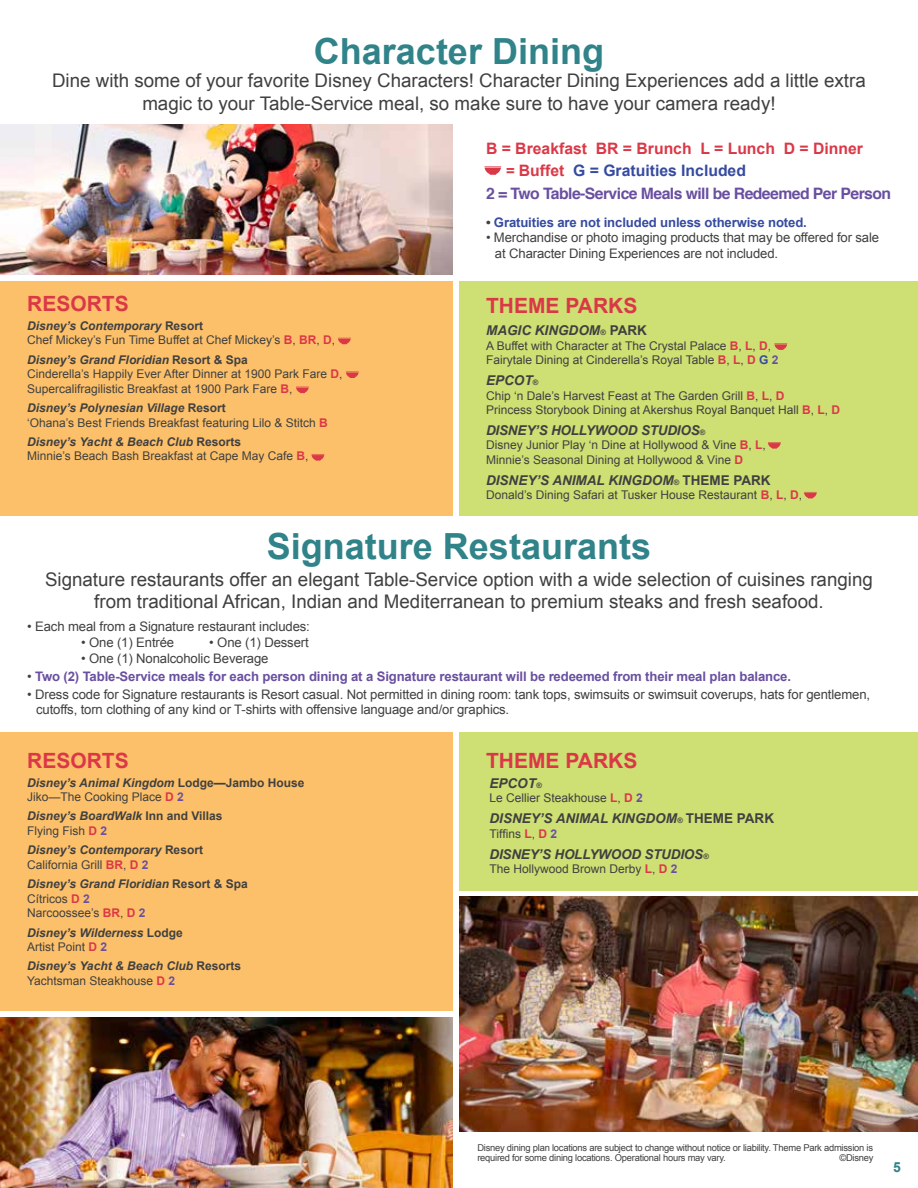
<style>
.page{position:relative;width:918px;height:1188px;background:#fff}
.page>*{position:absolute;margin:0;border:0;box-sizing:border-box;transform-origin:0 0}
.t1{font:700 36px "Arial";color:#2f8389}
.t2{font:700 21px "Arial";color:#db3847}
.t3{font:18.75px/22.5px "Arial";color:#404040;text-align:center}
.t4{font:700 15.75px/22.5px "Arial";color:#db3847}
.t5{font:700 15.75px "Helvetica";letter-spacing:-.035em;color:#694fa0}
.t6{font:700 13.95px "Arial";color:#2f8389}
.t7{font:italic 700 13.5px "Arial";color:#404040}
.t8{font:13.2px/15px "Arial";letter-spacing:-.01em;color:#404040}
.t9{font:700 13.2px "Arial";letter-spacing:-.01em;color:#694fa0}
.t10{font:700 13.2px "Arial";letter-spacing:-.01em;color:#364ba0}
.t11{font:12px/14.4px "Arial";color:#404040}
.t12{font:italic 700 12px/14.4px "Arial";color:#404040}
.t13{font:9.3px/10.5px "Arial";letter-spacing:-.025em;color:#404040}
.s1{font-size:15px}
.s2{color:#364ba0}
.s3{color:#404040}
.s4{font-weight:700;font-style:italic}
.s5{font-weight:700}
.s6{font-weight:700;color:#db3847}
.s7{font-size:7.5px}
.s8{font-style:normal}
.s9{font-weight:700;color:#364ba0}
.s10{font-weight:700;color:#694fa0}
.s11{font-weight:400;color:#404040}
.s12{font-weight:400;font-style:normal}
.s13{font-style:normal;color:#db3847}
.s14{font-style:normal;color:#694fa0}
</style>
<div class="page">
<img style="left:0;top:124px;width:453px;height:151px">
<div style="left:0;top:281px;width:453px;height:235px;background:#fdc06a"></div>
<div style="left:459px;top:281px;width:459px;height:235px;background:#cedf74"></div>
<svg style="left:485px;top:166px;width:16px;height:9px"></svg>
<svg style="left:338px;top:338px;width:13px;height:6px"></svg>
<svg style="left:346px;top:372px;width:13px;height:6px"></svg>
<svg style="left:311px;top:454px;width:13px;height:7px"></svg>
<svg style="left:296px;top:387px;width:13px;height:6px"></svg>
<svg style="left:774px;top:343px;width:13px;height:7px"></svg>
<svg style="left:804px;top:492px;width:13px;height:6px"></svg>
<svg style="left:768px;top:442px;width:13px;height:7px"></svg>
<img style="left:0;top:1017px;width:453px;height:171px">
<div style="left:459px;top:732px;width:459px;height:159px;background:#cedf74"></div>
<div style="left:0;top:732px;width:453px;height:279px;background:#fdc06a"></div>
<img style="left:459px;top:897px;width:459px;height:235px">
<h1 class="t1" style="left:314px;top:27px;width:292px">Character Dining</h1>
<h3 class="t3" style="left:52px;top:70px;width:815px">Dine with some of your favorite Disney Characters! Character Dining Experiences add a little extra magic to your Table-Service meal, so make sure to have your camera ready!</h3>
<h3 class="t4" style="left:506px;top:138px;width:358px;text-indent:-20px">B = Breakfast BR = Brunch L = Lunch D = Dinner <span class="s1">=</span> Buffet <span class="s2">G = Gratuities Included</span></h3>
<h3 class="t5" style="left:486px;top:181px;width:407px">2 = Two Table-Service Meals will be Redeemed Per Person</h3>
<p class="t10" style="left:486px;top:213px;width:322px"><span class="s3">•</span> Gratuities are not included unless otherwise noted.</p>
<p class="t8" style="left:495px;top:230px;width:386px;line-height:15.8px;text-indent:-9px">• Merchandise or photo imaging products that may be offered for sale at Character Dining Experiences are not included.</p>
<h2 class="t2" style="left:27px;top:290px;width:103px">RESORTS</h2>
<h2 class="t2" style="left:486px;top:292px;width:153px">THEME PARKS</h2>
<p class="t11" style="left:27px;top:319px;width:310px"><span class="s4">Disney’s Contemporary</span> <span class="s5">Resort<br></span>Chef Mickey’s Fun Time Buffet at Chef Mickey’s <span class="s6">B</span>, <span class="s6">BR</span>, <span class="s6">D</span>,</p>
<p class="t11" style="left:27px;top:353px;width:317px"><span class="s4">Disney’s Grand Floridian</span> <span class="s5">Resort &amp; Spa<br></span>Cinderella’s Happily Ever After Dinner at 1900 Park Fare <span class="s6">D</span>,<br>Supercalifragilistic Breakfast at 1900 Park Fare <span class="s6">B</span>,</p>
<p class="t11" style="left:27px;top:401px;width:302px"><span class="s4">Disney’s Polynesian Village</span> <span class="s5">Resort<br></span>‘Ohana’s Best Friends Breakfast featuring Lilo &amp; Stitch <span class="s6">B</span></p>
<p class="t11" style="left:27px;top:435px;width:283px"><span class="s4">Disney’s Yacht &amp; Beach Club</span> <span class="s5">Resorts<br></span>Minnie’s Beach Bash Breakfast at Cape May Cafe <span class="s6">B</span>,</p>
<p class="t7" style="left:486px;top:322px;width:162px">MAGIC KINGDOM<span class="s7">®</span> <span class="s8">PARK</span></p>
<p class="t11" style="left:486px;top:339px;width:294px">A Buffet with Character at The Crystal Palace <span class="s6">B</span>, <span class="s6">L</span>, <span class="s6">D</span>,<br>Fairytale Dining at Cinderella’s Royal Table <span class="s6">B</span>, <span class="s6">L</span>, <span class="s6">D</span> <span class="s9">G</span> <span class="s10">2</span></p>
<p class="t7" style="left:486px;top:372px;width:54px">EPCOT<span class="s7">®</span></p>
<p class="t11" style="left:486px;top:388px;width:356px">Chip ‘n Dale’s Harvest Feast at The Garden Grill <span class="s6">B</span>, <span class="s6">L</span>, <span class="s6">D<br></span>Princess Storybook Dining at Akershus Royal Banquet Hall <span class="s6">B</span>, <span class="s6">L</span>, <span class="s6">D</span></p>
<p class="t7" style="left:486px;top:422px;width:221px">DISNEY’S HOLLYWOOD STUDIOS<span class="s7">®</span></p>
<p class="t11" style="left:486px;top:438px;width:281px">Disney Junior Play ‘n Dine at Hollywood &amp; Vine <span class="s6">B</span>, <span class="s6">L</span>,<br>Minnie’s Seasonal Dining at Hollywood &amp; Vine <span class="s6">D</span></p>
<p class="t7" style="left:486px;top:471px;width:286px">DISNEY’S ANIMAL KINGDOM<span class="s7">®</span> <span class="s8">THEME PARK</span></p>
<p class="t11" style="left:486px;top:488px;width:317px">Donald’s Dining Safari at Tusker House Restaurant <span class="s6">B</span>, <span class="s6">L</span>, <span class="s6">D</span>,</p>
<h1 class="t1" style="left:267px;top:523px;width:386px">Signature Restaurants</h1>
<h3 class="t3" style="left:45px;top:568px;width:829px">Signature restaurants offer an elegant Table-Service option with a wide selection of cuisines ranging from traditional African, Indian and Mediterranean to premium steaks and fresh seafood.</h3>
<p class="t8" style="left:27px;top:619px;width:284px">• Each meal from a Signature restaurant includes:</p>
<p class="t8" style="left:81px;top:635px;width:95px">• One (1) Entrée</p>
<p class="t8" style="left:209px;top:635px;width:101px">• One (1) Dessert</p>
<p class="t8" style="left:81px;top:651px;width:189px">• One (1) Nonalcoholic Beverage</p>
<p class="t9" style="left:27px;top:667px;width:765px"><span class="s11">•</span> Two (2) Table-Service meals for each person dining at a Signature restaurant will be redeemed from their meal plan balance.</p>
<p class="t8" style="left:36px;top:687px;width:835px;text-indent:-9px">• Dress code for Signature restaurants is Resort casual. Not permitted in dining room: tank tops, swimsuits or swimsuit coverups, hats for gentlemen, cutoffs, torn clothing of any kind or T-shirts with offensive language and/or graphics.</p>
<h2 class="t2" style="left:27px;top:746px;width:103px">RESORTS</h2>
<h2 class="t2" style="left:486px;top:746px;width:153px">THEME PARKS</h2>
<p class="t12" style="left:27px;top:776px;width:279px">Disney’s Animal Kingdom <span class="s8">Lodge—Jambo House<br></span><span class="s12">Jiko—The Cooking Place</span> <span class="s13">D</span> <span class="s14">2</span></p>
<p class="t12" style="left:27px;top:809px;width:197px">Disney’s BoardWalk <span class="s8">Inn and Villas<br></span><span class="s12">Flying Fish</span> <span class="s13">D</span> <span class="s14">2</span></p>
<p class="t12" style="left:27px;top:843px;width:177px">Disney’s Contemporary <span class="s8">Resort<br></span><span class="s12">California Grill</span> <span class="s13">BR</span><span class="s12">,</span> <span class="s13">D</span> <span class="s14">2</span></p>
<p class="t12" style="left:27px;top:877px;width:222px">Disney’s Grand Floridian <span class="s8">Resort &amp; Spa<br></span><span class="s12">Cítricos</span> <span class="s13">D</span> <span class="s14">2<br></span><span class="s12">Narcoossee’s</span> <span class="s13">BR</span><span class="s12">,</span> <span class="s13">D</span> <span class="s14">2</span></p>
<p class="t12" style="left:27px;top:926px;width:157px">Disney’s Wilderness <span class="s8">Lodge<br></span><span class="s12">Artist Point</span> <span class="s13">D</span> <span class="s14">2</span></p>
<p class="t12" style="left:27px;top:959px;width:215px">Disney’s Yacht &amp; Beach Club <span class="s8">Resorts<br></span><span class="s12">Yachtsman Steakhouse</span> <span class="s13">D</span> <span class="s14">2</span></p>
<p class="t7" style="left:490px;top:774px;width:54px">EPCOT<span class="s7">®</span></p>
<p class="t11" style="left:490px;top:791px;width:155px">Le Cellier Steakhouse <span class="s6">L</span>, <span class="s6">D</span> <span class="s10">2</span></p>
<p class="t7" style="left:490px;top:809px;width:286px">DISNEY’S ANIMAL KINGDOM<span class="s7">®</span> <span class="s8">THEME PARK</span></p>
<p class="t11" style="left:490px;top:827px;width:69px">Tiffins <span class="s6">L</span>, <span class="s6">D</span> <span class="s10">2</span></p>
<p class="t7" style="left:490px;top:845px;width:221px">DISNEY’S HOLLYWOOD STUDIOS<span class="s7">®</span></p>
<p class="t11" style="left:490px;top:862px;width:190px">The Hollywood Brown Derby <span class="s6">L</span>, <span class="s6">D</span> <span class="s10">2</span></p>
<p class="t13" style="left:477px;top:1142px;width:397px">Disney dining plan locations are subject to change without notice or liability. Theme Park admission is required for some dining locations. Operational hours may vary.</p>
<p class="t13" style="left:839px;top:1153px;width:36px">©Disney</p>
<p class="t6" style="left:893px;top:1157px;width:9px">5</p>
</div>
